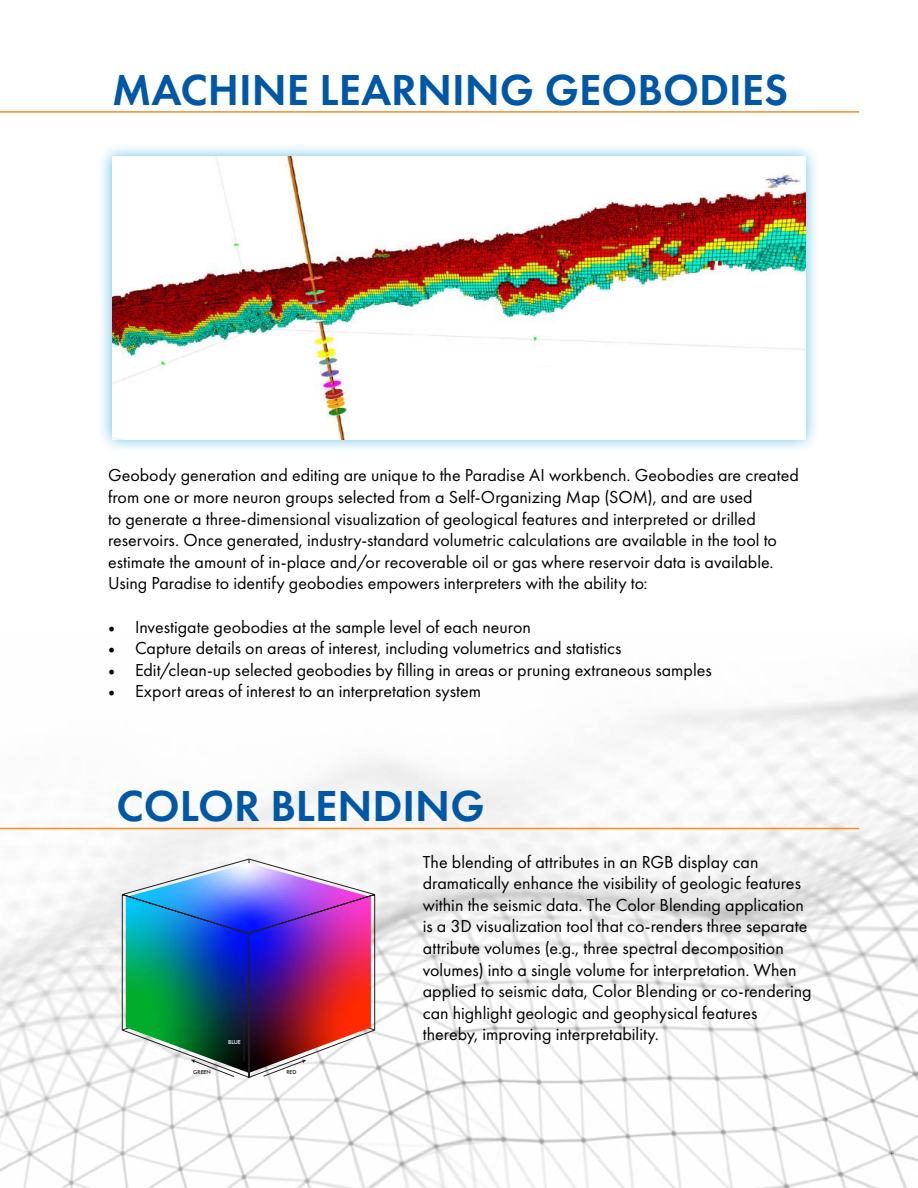
<style>
.page{position:relative;width:918px;height:1188px;background:#fff}
.page>*{position:absolute;margin:0;border:0;box-sizing:border-box;transform-origin:0 0}
.t1{font:600 45px "Futura PT";color:#0057a6}
.t2{font:18px/21.6px "Futura PT";color:#000}
.t3{font:500 5.55px "Futura BT";color:#241f21}
.t4{font:500 5.55px "Futura BT";color:#fff}
.s1{font-family:"Minion Pro"}
</style>
<div class="page">
<img style="left:0;top:690px;width:918px;height:498px">
<hr style="left:0;top:828px;width:859px;height:1px;background:#f68d1f">
<svg style="left:122px;top:859px;width:254px;height:219px"></svg>
<hr style="left:244px;top:1023px;width:1px;height:38px;background:#241f21">
<img style="left:122px;top:859px;width:253px;height:171px">
<svg style="left:263px;top:1060px;width:43px;height:17px"></svg>
<svg style="left:191px;top:1060px;width:43px;height:17px"></svg>
<hr style="left:0;top:111px;width:859px;height:2px;background:#f68d1f">
<div style="left:97px;top:142px;width:723px;height:312px;background:#26aae1;opacity:.75"></div>
<img style="left:112px;top:157px;width:694px;height:282px">
<h1 class="t1" style="left:112px;top:61px;width:678px">MACHINE LEARNING GEOBODIES</h1>
<p class="t2" style="left:108px;top:464px;width:692px">Geobody generation and editing are unique to the Paradise AI workbench. Geobodies are created from one or more neuron groups selected from a Self-Organizing Map (SOM), and are used<br>to generate a three-dimensional visualization of geological features and interpreted or drilled reservoirs. Once generated, industry-standard volumetric calculations are available in the tool to estimate the amount of in-place and/or recoverable oil or gas where reservoir data is available.<br>Using Paradise to identify geobodies empowers interpreters with the ability to:</p>
<p class="t2" style="left:108px;top:616px;width:424px"><span class="s1">•</span> Investigate geobodies at the sample level of each neuron</p>
<p class="t2" style="left:108px;top:637px;width:515px"><span class="s1">•</span> Capture details on areas of interest, including volumetrics and statistics</p>
<p class="t2" style="left:108px;top:659px;width:605px"><span class="s1">•</span> Edit/clean-up selected geobodies by filling in areas or pruning extraneous samples</p>
<p class="t2" style="left:108px;top:680px;width:375px"><span class="s1">•</span> Export areas of interest to an interpretation system</p>
<h1 class="t1" style="left:117px;top:778px;width:370px">COLOR BLENDING</h1>
<p class="t4" style="left:228px;top:1039px;width:14px">BLUE</p>
<p class="t3" style="left:193px;top:1068px;width:19px">GREEN</p>
<p class="t3" style="left:286px;top:1068px;width:12px">RED</p>
<p class="t2" style="left:423px;top:851px;width:390px">The blending of attributes in an RGB display can dramatically enhance the visibility of geologic features within the seismic data. The Color Blending application is a 3D visualization tool that co-renders three separate attribute volumes (e.g., three spectral decomposition volumes) into a single volume for interpretation. When applied to seismic data, Color Blending or co-rendering can highlight geologic and geophysical features thereby, improving interpretability.</p>
</div>
